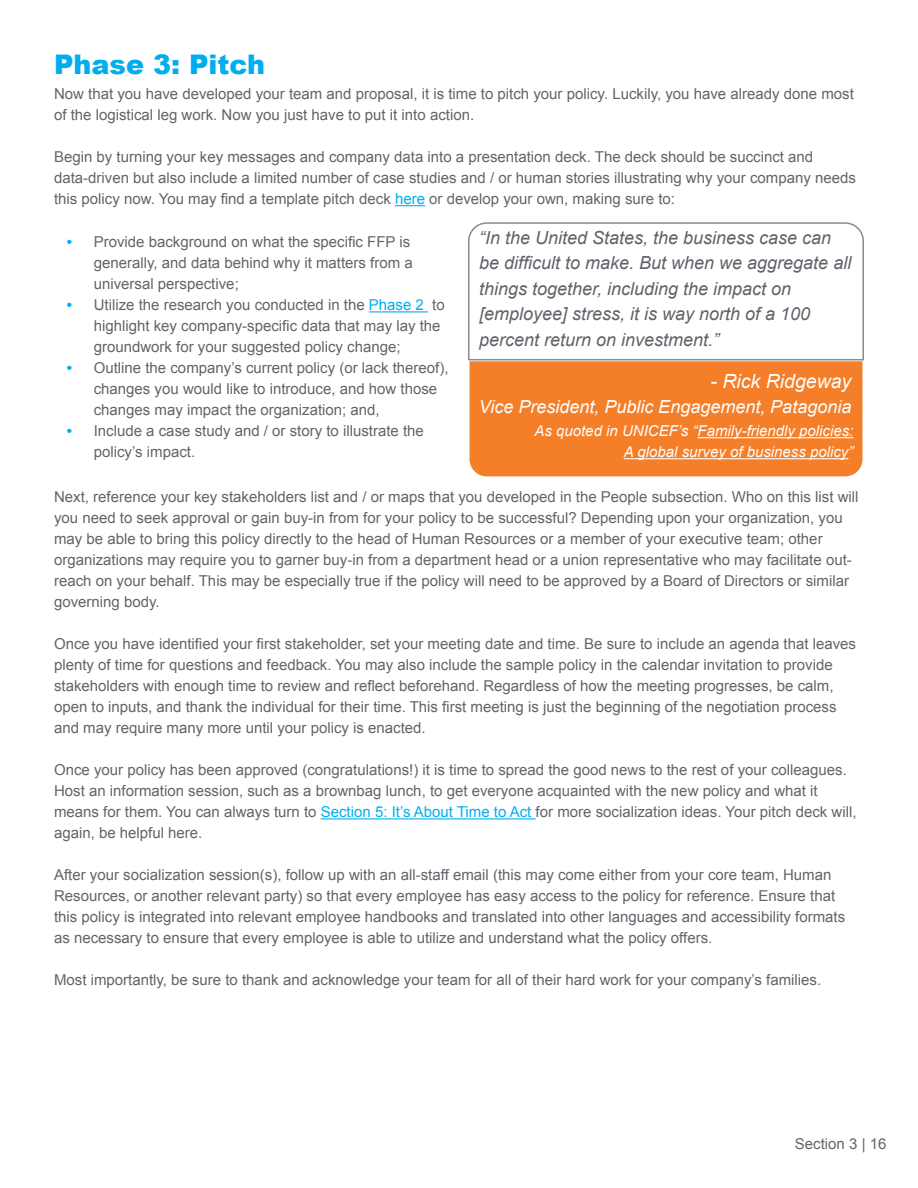
<style>
.page{position:relative;width:918px;height:1188px;background:#fff}
.page>*{position:absolute;margin:0;border:0;box-sizing:border-box;transform-origin:0 0}
.t1{font:900 27px "Arial";color:#00aeef}
.t2{font:italic 19.5px "Arial";color:#fff}
.t3{font:italic 18px/25.5px "Arial";color:#5f636a}
.t4{font:italic 18px "Arial";color:#fff}
.t5{font:15px/21px "Arial";color:#60656b}
.t6{font:italic 15px/21px "Arial";color:#fff;text-align:right}
.s1{color:#00aeef}
.s2{font-weight:700;color:#00aeef}
</style>
<div class="page">
<hr style="left:395px;top:205px;width:30px;height:1px;background:#00aeef">
<div style="left:469px;top:361px;width:394px;height:116px;background:#f57e29"></div>
<svg style="left:468px;top:222px;width:396px;height:139px"></svg>
<hr style="left:698px;top:437px;width:155px;height:1px;background:#fff">
<hr style="left:624px;top:458px;width:224px;height:1px;background:#fff">
<hr style="left:369px;top:311px;width:59px;height:1px;background:#00aeef">
<hr style="left:321px;top:818px;width:215px;height:1px;background:#00aeef">
<h1 class="t1" style="left:54px;top:44px;width:213px">Phase 3: Pitch</h1>
<p class="t5" style="left:54px;top:84px;width:801px">Now that you have developed your team and proposal, it is time to pitch your policy. Luckily, you have already done most of the logistical leg work. Now you just have to put it into action.</p>
<p class="t5" style="left:54px;top:147px;width:804px">Begin by turning your key messages and company data into a presentation deck. The deck should be succinct and data-driven but also include a limited number of case studies and / or human stories illustrating why your company needs this policy now. You may find a template pitch deck <span class="s1">here</span> or develop your own, making sure to:</p>
<p class="t3" style="left:479px;top:225px;width:374px">“In the United States, the business case can be difficult to make. But when we aggregate all things together, including the impact on [employee] stress, it is way north of a 100 percent return on investment.”</p>
<h2 class="t2" style="left:711px;top:368px;width:142px">- Rick Ridgeway</h2>
<p class="t4" style="left:479px;top:395px;width:374px">Vice President, Public Engagement, Patagonia</p>
<p class="t6" style="left:534px;top:421px;width:320px">As quoted in UNICEF’s “Family-friendly policies:<br>A global survey of business policy”</p>
<p class="t5" style="left:94px;top:232px;width:321px;text-indent:-27px"><span class="s2">•</span> Provide background on what the specific FFP is generally, and data behind why it matters from a universal perspective;</p>
<p class="t5" style="left:94px;top:295px;width:353px;text-indent:-27px"><span class="s2">•</span> Utilize the research you conducted in the <span class="s1">Phase 2</span> to highlight key company-specific data that may lay the groundwork for your suggested policy change;</p>
<p class="t5" style="left:94px;top:358px;width:356px;text-indent:-27px"><span class="s2">•</span> Outline the company’s current policy (or lack thereof), changes you would like to introduce, and how those changes may impact the organization; and,</p>
<p class="t5" style="left:94px;top:421px;width:332px;text-indent:-27px"><span class="s2">•</span> Include a case study and / or story to illustrate the policy’s impact.</p>
<p class="t5" style="left:54px;top:487px;width:806px">Next, reference your key stakeholders list and / or maps that you developed in the People subsection. Who on this list will you need to seek approval or gain buy-in from for your policy to be successful? Depending upon your organization, you may be able to bring this policy directly to the head of Human Resources or a member of your executive team; other organizations may require you to garner buy-in from a department head or a union representative who may facilitate out&shy;reach on your behalf. This may be especially true if the policy will need to be approved by a Board of Directors or similar governing body.</p>
<p class="t5" style="left:54px;top:634px;width:804px">Once you have identified your first stakeholder, set your meeting date and time. Be sure to include an agenda that leaves plenty of time for questions and feedback. You may also include the sample policy in the calendar invitation to provide stakeholders with enough time to review and reflect beforehand. Regardless of how the meeting progresses, be calm, open to inputs, and thank the individual for their time. This first meeting is just the beginning of the negotiation process and may require many more until your policy is enacted.</p>
<p class="t5" style="left:54px;top:760px;width:804px">Once your policy has been approved (congratulations!) it is time to spread the good news to the rest of your colleagues.<br>Host an information session, such as a brownbag lunch, to get everyone acquainted with the new policy and what it means for them. You can always turn to <span class="s1">Section 5: It’s About Time to Act</span> for more socialization ideas. Your pitch deck will, again, be helpful here.</p>
<p class="t5" style="left:54px;top:865px;width:793px">After your socialization session(s), follow up with an all-staff email (this may come either from your core team, Human Resources, or another relevant party) so that every employee has easy access to the policy for reference. Ensure that this policy is integrated into relevant employee handbooks and translated into other languages and accessibility formats as necessary to ensure that every employee is able to utilize and understand what the policy offers.</p>
<p class="t5" style="left:54px;top:970px;width:769px">Most importantly, be sure to thank and acknowledge your team for all of their hard work for your company’s families.</p>
<p class="t5" style="left:795px;top:1134px;width:93px">Section 3 | 16</p>
</div>
